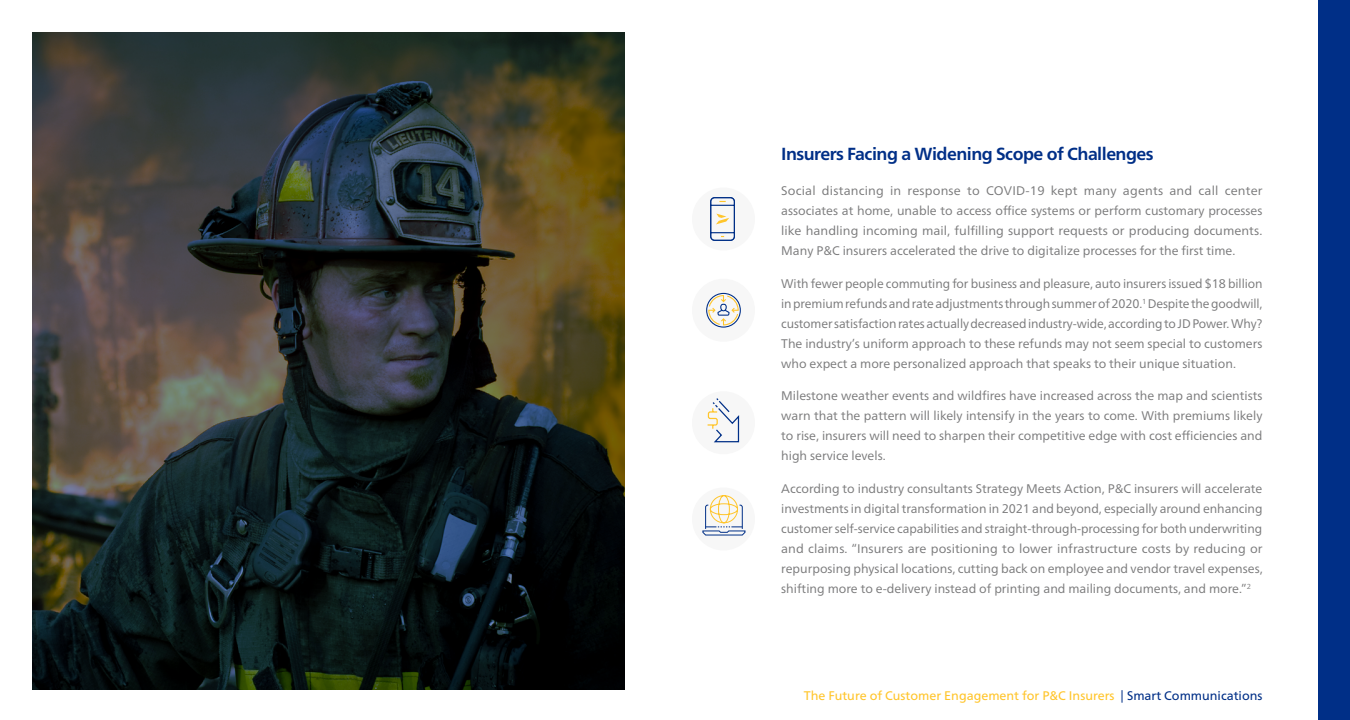
<style>
.page{position:relative;width:1350px;height:720px;background:#fff}
.page>*{position:absolute;margin:0;border:0;box-sizing:border-box;transform-origin:0 0}
.t1{font:700 17.5px "Frutiger Neue LT Pro";letter-spacing:-.03em;color:#002f87}
.t2{font:12.5px/20px "Frutiger Neue LT Pro";color:#79797a;text-align:justify}
.t3{font:12.5px "Frutiger Neue LT Pro";color:#ffc52b}
.s1{color:#002f87}
</style>
<div class="page">
<svg style="left:32px;top:32px;width:593px;height:658px;background:#2c302a"></svg>
<div style="left:692px;top:188px;width:63px;height:63px;background:#f7f7f7;border-radius:50%"></div>
<div style="left:692px;top:279px;width:63px;height:63px;background:#f7f7f7;border-radius:50%"></div>
<div style="left:692px;top:391px;width:63px;height:63px;background:#f7f7f7;border-radius:50%"></div>
<div style="left:692px;top:488px;width:63px;height:63px;background:#f7f7f7;border-radius:50%"></div>
<svg style="left:707px;top:398px;width:33px;height:45px"></svg>
<svg style="left:706px;top:293px;width:35px;height:35px"></svg>
<div style="left:1319px;top:0;width:31px;height:720px;background:#002f87"></div>
<svg style="left:702px;top:495px;width:44px;height:41px"></svg>
<svg style="left:710px;top:197px;width:25px;height:44px"></svg>
<h1 class="t1" style="left:781px;top:144px;width:374px">Insurers Facing a Widening Scope of Challenges</h1>
<p class="t2" style="left:781px;top:181px;width:483px">Social distancing in response to COVID-19 kept many agents and call center associates at home, unable to access office systems or perform customary processes like handling incoming mail, fulfilling support requests or producing documents.<br>Many P&amp;C insurers accelerated the drive to digitalize processes for the first time.</p>
<p class="t2" style="left:781px;top:273px;width:483px">With fewer people commuting for business and pleasure, auto insurers issued $18 billion in premium refunds and rate adjustments through summer of 2020.<sup>1</sup> Despite the goodwill, customer satisfaction rates actually decreased industry-wide, according to JD Power. Why?<br>The industry’s uniform approach to these refunds may not seem special to customers who expect a more personalized approach that speaks to their unique situation.</p>
<p class="t2" style="left:781px;top:386px;width:483px">Milestone weather events and wildfires have increased across the map and scientists warn that the pattern will likely intensify in the years to come. With premiums likely to rise, insurers will need to sharpen their competitive edge with cost efficiencies and high service levels.</p>
<p class="t2" style="left:781px;top:478px;width:483px">According to industry consultants Strategy Meets Action, P&amp;C insurers will accelerate investments in digital transformation in 2021 and beyond, especially around enhancing customer self-service capabilities and straight-through-processing for both underwriting and claims. “Insurers are positioning to lower infrastructure costs by reducing or repurposing physical locations, cutting back on employee and vendor travel expenses, shifting more to e-delivery instead of printing and mailing documents, and more.”<sup>2</sup></p>
<p class="t3" style="left:804px;top:688px;width:460px">The Future of Customer Engagement for P&amp;C Insurers <span class="s1">| Smart Communications</span></p>
</div>
